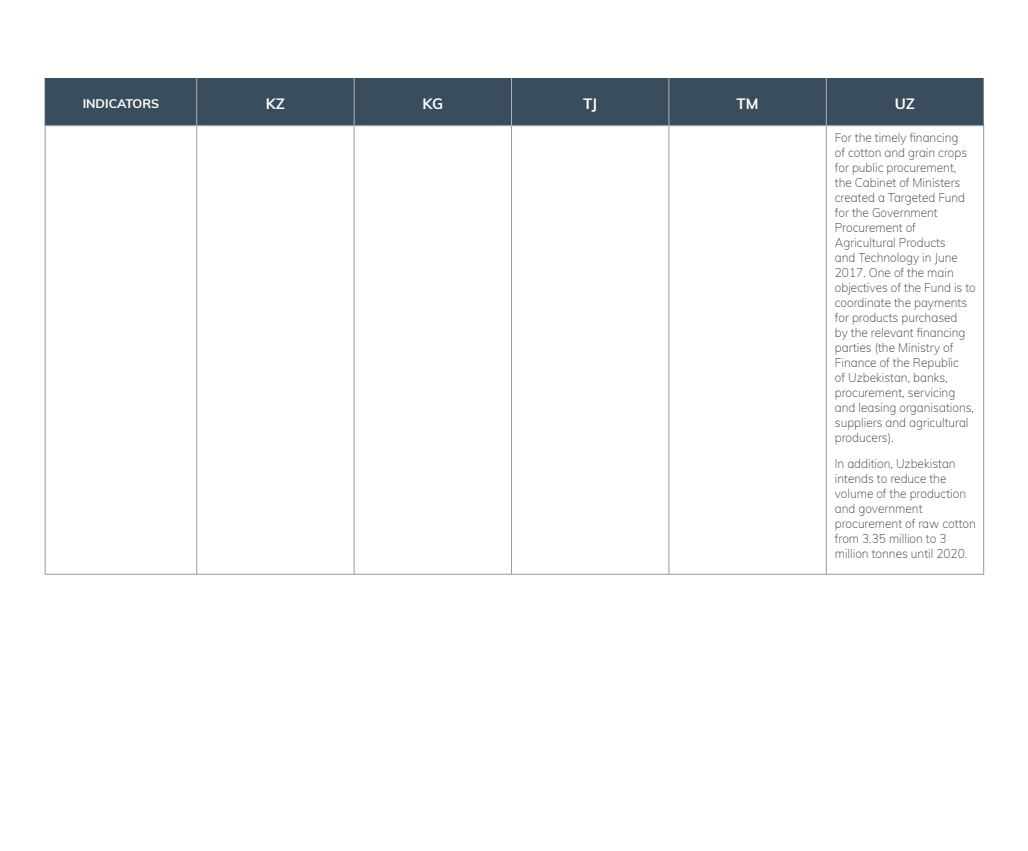
<style>
.page{position:relative;width:1028px;height:851px;background:#fff}
.page>*{position:absolute;margin:0;border:0;box-sizing:border-box;transform-origin:0 0}
.t1{font:700 15px "Muli";color:#fff}
.t2{font:200 12.5px/15px "Muli";color:#323932;scale:.95 1}
.t3{font:700 12.5px "Muli";color:#fff}
</style>
<div class="page">
<hr style="left:45px;top:124px;width:1px;height:450px;background:#9e9994">
<hr style="left:196px;top:124px;width:1px;height:450px;background:#9e9994">
<hr style="left:354px;top:124px;width:1px;height:450px;background:#9e9994">
<hr style="left:511px;top:124px;width:1px;height:450px;background:#9e9994">
<hr style="left:668px;top:124px;width:1px;height:450px;background:#9e9994">
<hr style="left:826px;top:124px;width:1px;height:450px;background:#9e9994">
<hr style="left:983px;top:124px;width:1px;height:450px;background:#9e9994">
<hr style="left:45px;top:574px;width:152px;height:1px;background:#9e9994">
<hr style="left:197px;top:574px;width:157px;height:1px;background:#9e9994">
<hr style="left:354px;top:574px;width:157px;height:1px;background:#9e9994">
<hr style="left:511px;top:574px;width:158px;height:1px;background:#9e9994">
<hr style="left:669px;top:574px;width:157px;height:1px;background:#9e9994">
<hr style="left:826px;top:574px;width:157px;height:1px;background:#9e9994">
<div style="left:46px;top:78px;width:937px;height:48px;background:#3a4d5c"></div>
<hr style="left:45px;top:78px;width:1px;height:48px;background:#3a4d5c">
<hr style="left:196px;top:78px;width:1px;height:48px;background:#b4b3b3">
<hr style="left:354px;top:78px;width:1px;height:48px;background:#b4b3b3">
<hr style="left:511px;top:78px;width:1px;height:48px;background:#b4b3b3">
<hr style="left:668px;top:78px;width:1px;height:48px;background:#b4b3b3">
<hr style="left:826px;top:78px;width:1px;height:48px;background:#b4b3b3">
<hr style="left:45px;top:126px;width:152px;height:1px;background:#c9c6c2">
<hr style="left:197px;top:126px;width:157px;height:1px;background:#c9c6c2">
<hr style="left:354px;top:126px;width:157px;height:1px;background:#c9c6c2">
<hr style="left:511px;top:126px;width:158px;height:1px;background:#c9c6c2">
<hr style="left:669px;top:126px;width:157px;height:1px;background:#c9c6c2">
<hr style="left:826px;top:126px;width:157px;height:1px;background:#c9c6c2">
<p class="t3" style="left:83px;top:95px;width:78px">INDICATORS</p>
<p class="t1" style="left:266px;top:93px;width:21px">KZ</p>
<p class="t1" style="left:422px;top:93px;width:22px">KG</p>
<p class="t1" style="left:583px;top:93px;width:15px">TJ</p>
<p class="t1" style="left:736px;top:93px;width:24px">TM</p>
<p class="t1" style="left:894px;top:93px;width:22px">UZ</p>
<p class="t2" style="left:834px;top:129px;width:150px">For the timely financing<br>of cotton and grain crops for public procurement, the Cabinet of Ministers created a Targeted Fund for the Government<br>Procurement of<br>Agricultural Products<br>and Technology in June<br>2017. One of the main objectives of the Fund is to coordinate the payments for products purchased<br>by the relevant financing parties (the Ministry of<br>Finance of the Republic<br>of Uzbekistan, banks, procurement, servicing and leasing organisations, suppliers and agricultural producers).</p>
<p class="t2" style="left:834px;top:455px;width:150px">In addition, Uzbekistan intends to reduce the volume of the production and government procurement of raw cotton from 3.35 million to 3 million tonnes until 2020.</p>
</div>
